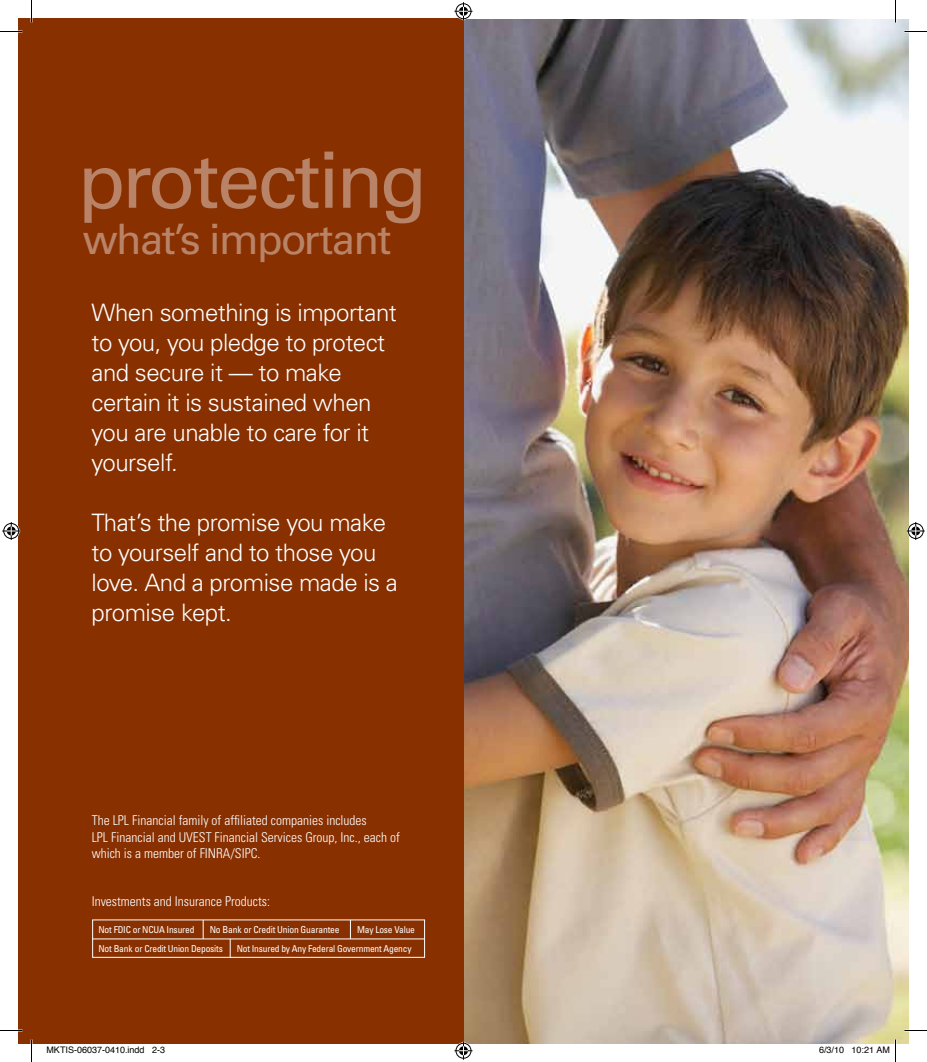
<style>
.page{position:relative;width:927px;height:1062px;background:#fff}
.page>*{position:absolute;margin:0;border:0;box-sizing:border-box;transform-origin:0 0}
.t1{font:78px "Univers";letter-spacing:-.03em;color:#b88367}
.t2{font:42px "Univers";letter-spacing:-.04em;color:#b88367}
.t3{font:300 24px/30px "Univers";letter-spacing:-.02em;color:#fff}
.t4{font:300 condensed 13.5px/16.5px "Univers";color:#fff}
.t5{font:condensed 9.6px "Univers";letter-spacing:-.02em;color:#fff}
.t6{font:condensed 9.45px "Univers";letter-spacing:-.02em;color:#fff}
.t7{font:9px "Helvetica";color:#000}
</style>
<div class="page">
<img style="left:464px;top:20px;width:445px;height:1024px">
<div style="left:18px;top:18px;width:446px;height:1026px;background:#893001"></div>
<div style="left:92px;top:920px;width:333px;height:38px;border:1px solid #fff"></div>
<hr style="left:93px;top:939px;width:331px;height:1px;background:#fff">
<svg style="left:203px;top:920px;width:1px;height:19px"></svg>
<svg style="left:230px;top:939px;width:1px;height:19px"></svg>
<svg style="left:350px;top:920px;width:1px;height:19px"></svg>
<svg style="left:0;top:31px;width:22px;height:1px"></svg>
<svg style="left:904px;top:31px;width:23px;height:1px"></svg>
<svg style="left:0;top:1030px;width:22px;height:1px"></svg>
<svg style="left:904px;top:1030px;width:23px;height:1px"></svg>
<svg style="left:31px;top:0;width:1px;height:22px"></svg>
<svg style="left:31px;top:1040px;width:1px;height:22px"></svg>
<svg style="left:895px;top:0;width:1px;height:22px"></svg>
<svg style="left:454px;top:2px;width:18px;height:18px"></svg>
<svg style="left:454px;top:1042px;width:18px;height:18px"></svg>
<svg style="left:2px;top:522px;width:18px;height:18px"></svg>
<svg style="left:907px;top:522px;width:18px;height:18px"></svg>
<svg style="left:852px;top:1040px;width:44px;height:22px"></svg>
<h1 class="t1" style="left:78px;top:134px;width:351px">protecting</h1>
<h2 class="t2" style="left:83px;top:214px;width:310px">what’s important</h2>
<p class="t3" style="left:91px;top:297px;width:307px">When something is important to you, you pledge to protect and secure it — to make certain it is sustained when you are unable to care for it yourself.</p>
<p class="t3" style="left:92px;top:507px;width:308px">That’s the promise you make to yourself and to those you love. And a promise made is a promise kept.</p>
<p class="t4" style="left:92px;top:812px;width:310px">The LPL Financial family of affiliated companies includes<br>LPL Financial and UVEST Financial Services Group, Inc., each of which is a member of FINRA/SIPC.</p>
<p class="t4" style="left:92px;top:893px;width:180px">Investments and Insurance Products:</p>
<p class="t6" style="left:98px;top:924px;width:98px">Not FDIC or NCUA Insured</p>
<p class="t5" style="left:210px;top:924px;width:131px">No Bank or Credit Union Guarantee</p>
<p class="t6" style="left:357px;top:924px;width:59px">May Lose Value</p>
<p class="t6" style="left:98px;top:943px;width:126px">Not Bank or Credit Union Deposits</p>
<p class="t6" style="left:237px;top:943px;width:176px">Not Insured by Any Federal Government Agency</p>
<p class="t7" style="left:46px;top:1043px;width:120px">MKTIS-06037-0410.indd 2-3</p>
<p class="t7" style="left:819px;top:1043px;width:73px">6/3/10 10:21 AM</p>
</div>
